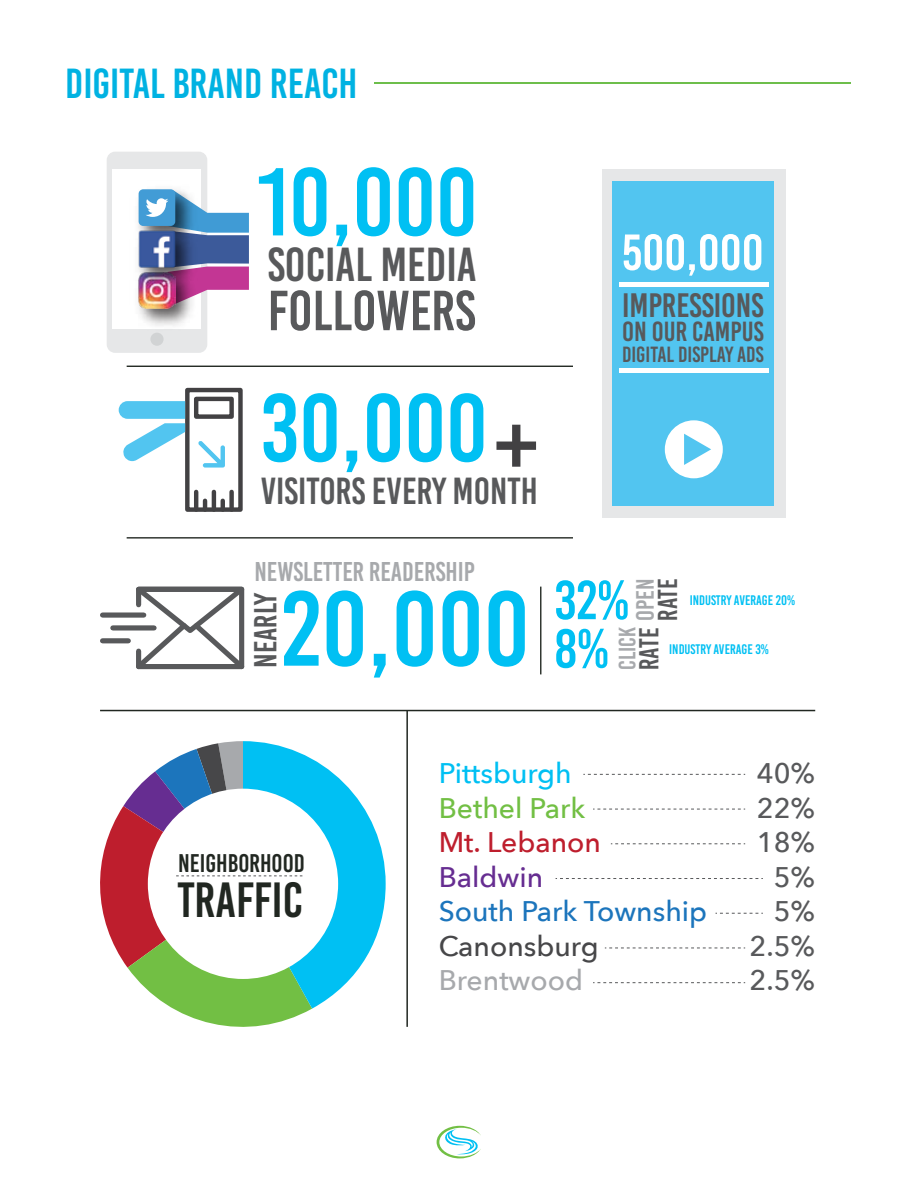
<style>
.page{position:relative;width:918px;height:1188px;background:#fff}
.page>*{position:absolute;margin:0;border:0;box-sizing:border-box;transform-origin:0 0}
.t1{font:106.05px "Bebas Kai";color:#00c0f3}
.t2{font:101.55px "Bebas Kai";color:#424143}
.t3{font:96.15px "Bebas Kai";color:#00c0f3}
.t4{font:56.4px "Bebas Kai";color:#58595b}
.t5{font:54.9px "Bebas Kai";color:#00c0f3}
.t6{font:50.7px "Bebas Kai";color:#fff}
.t7{font:49.35px "Bebas Kai";color:#212721}
.t8{font:47.7px "Bebas Kai";color:#58595b}
.t9{font:42px "Bebas Kai";color:#00b2e2}
.t10{font:37.65px "Bebas Kai";color:#58595b}
.t11{font:33.9px "Bebas Kai";color:#58595b}
.t12{font:31.8px "Bebas Kai";color:#58595b}
.t13{font:500 28.35px/34.5px "Avenir Next";color:#58595b;text-align:right}
.t14{font:500 28.35px "Avenir Next";color:#1c75bc}
.t15{font:500 28.35px "Avenir Next";color:#00c0f3}
.t16{font:500 28.35px "Avenir Next";color:#72bf44}
.t17{font:500 28.35px "Avenir Next";color:#be1e2d}
.t18{font:500 28.35px "Avenir Next";color:#474749}
.t19{font:500 28.35px "Avenir Next";color:#a7a9ac}
.t20{font:500 28.35px "Avenir Next";color:#662d91}
.t21{font:27.6px "Bebas Kai";color:#58595b}
.t22{font:27.45px "Bebas Kai";color:#58595b}
.t23{font:27.15px "Bebas Kai";color:#a7a9ac}
.t24{font:25.5px "Bebas Kai";color:#212721}
.t25{font:25.05px "Bebas Kai";color:#a7a9ac}
.t26{font:23.7px "Bebas Kai";color:#a7a9ac}
.t27{font:21.9px "Bebas Kai";color:#58595b}
.t28{font:13.8px "Bebas Kai";color:#00c0f3}
</style>
<div class="page">
<svg style="left:437px;top:1126px;width:44px;height:32px"></svg>
<hr style="left:374px;top:82px;width:477px;height:2px;background:#6dbe4b">
<svg style="left:583px;top:774px;width:162px;height:1px"></svg>
<svg style="left:593px;top:809px;width:152px;height:1px"></svg>
<svg style="left:611px;top:843px;width:134px;height:1px"></svg>
<svg style="left:556px;top:878px;width:207px;height:1px"></svg>
<svg style="left:716px;top:913px;width:47px;height:1px"></svg>
<svg style="left:605px;top:948px;width:140px;height:1px"></svg>
<svg style="left:593px;top:982px;width:152px;height:1px"></svg>
<svg style="left:100px;top:741px;width:286px;height:286px"></svg>
<hr style="left:100px;top:710px;width:715px;height:1px;background:#212721">
<hr style="left:127px;top:537px;width:446px;height:2px;background:#212721">
<hr style="left:127px;top:366px;width:446px;height:1px;background:#212721">
<hr style="left:406px;top:711px;width:2px;height:316px;background:#212721">
<hr style="left:540px;top:587px;width:1px;height:87px;background:#212721">
<div style="left:602px;top:169px;width:183px;height:348px;background:#e6e7e8"></div>
<div style="left:612px;top:181px;width:162px;height:324px;background:#52c5f0"></div>
<hr style="left:619px;top:283px;width:149px;height:4px;background:#fff">
<hr style="left:619px;top:369px;width:149px;height:4px;background:#fff">
<svg style="left:665px;top:420px;width:58px;height:58px"></svg>
<div style="left:185px;top:388px;width:58px;height:124px;border:4px solid #424143"></div>
<div style="left:194px;top:397px;width:40px;height:22px;border:4px solid #424143"></div>
<svg style="left:198px;top:441px;width:27px;height:27px"></svg>
<hr style="left:212px;top:492px;width:4px;height:18px;background:#424143">
<div style="left:229px;top:492px;width:5px;height:18px;background:#424143"></div>
<hr style="left:194px;top:492px;width:4px;height:18px;background:#424143">
<svg style="left:221px;top:501px;width:4px;height:9px"></svg>
<svg style="left:203px;top:501px;width:4px;height:9px"></svg>
<svg style="left:119px;top:401px;width:66px;height:60px"></svg>
<div style="left:107px;top:152px;width:100px;height:201px;background:#e6e7e8;border-radius:8px"></div>
<div style="left:112px;top:169px;width:89px;height:159px;background:#fff"></div>
<div style="left:150px;top:333px;width:14px;height:13px;background:#d1d3d4;border-radius:50%"></div>
<img style="left:138px;top:189px;width:36px;height:24px">
<div style="left:139px;top:189px;width:36px;height:37px;background:#429cd6;border-radius:5px"></div>
<svg style="left:146px;top:190px;width:103px;height:103px"></svg>
<img style="left:129px;top:293px;width:71px;height:36px">
<img style="left:138px;top:293px;width:38px;height:15px">
<img style="left:138px;top:285px;width:63px;height:8px">
<img style="left:138px;top:213px;width:70px;height:72px">
<svg style="left:124px;top:586px;width:121px;height:84px"></svg>
<div style="left:103px;top:612px;width:41px;height:6px;background:#58595b"></div>
<div style="left:113px;top:625px;width:41px;height:6px;background:#58595b"></div>
<div style="left:103px;top:638px;width:25px;height:5px;background:#58595b"></div>
<h3 class="t9" style="left:65px;top:61px;width:294px">DIGITAL BRAND REACH</h3>
<h3 class="t3" style="left:257px;top:151px;width:222px">10,000</h3>
<h3 class="t8" style="left:268px;top:239px;width:210px">SOCIAL MEDIA</h3>
<h3 class="t4" style="left:268px;top:280px;width:209px">FOLLOWERS</h3>
<h3 class="t3" style="left:261px;top:376px;width:228px">30,000</h3>
<h3 class="t10" style="left:261px;top:470px;width:278px">VISITORS EVERY MONTH</h3>
<h2 class="t2" style="left:494px;top:392px;width:45px">+</h2>
<h3 class="t6" style="left:622px;top:225px;width:143px">500,000</h3>
<h3 class="t11" style="left:622px;top:287px;width:143px">IMPRESSIONS</h3>
<h3 class="t21" style="left:622px;top:317px;width:143px">ON OUR CAMPUS</h3>
<h3 class="t27" style="left:622px;top:343px;width:143px">DIGITAL DISPLAY ADS</h3>
<h3 class="t23" style="left:254px;top:557px;width:222px">NEWSLETTER READERSHIP</h3>
<h3 class="t12" style="left:248px;top:668px;width:77px;rotate:-90deg">NEARLY</h3>
<h3 class="t25" style="left:632px;top:621px;width:44px;rotate:-90deg">OPEN</h3>
<h3 class="t22" style="left:653px;top:621px;width:44px;rotate:-90deg">RATE</h3>
<h1 class="t1" style="left:281px;top:572px;width:349px">20,000 <sup>32%</sup></h1>
<p class="t28" style="left:690px;top:593px;width:107px">INDUSTRY AVERAGE 20%</p>
<p class="t28" style="left:669px;top:642px;width:101px">INDUSTRY AVERAGE 3%</p>
<h3 class="t26" style="left:615px;top:670px;width:44px;rotate:-90deg">CLICK</h3>
<h3 class="t22" style="left:634px;top:670px;width:44px;rotate:-90deg">RATE</h3>
<h3 class="t5" style="left:555px;top:619px;width:56px">8%</h3>
<h3 class="t24" style="left:178px;top:849px;width:128px">NEIGHBORHOOD</h3>
<h3 class="t7" style="left:178px;top:873px;width:127px">TRAFFIC</h3>
<h3 class="t15" style="left:439px;top:749px;width:134px">Pittsburgh</h3>
<h3 class="t16" style="left:439px;top:784px;width:148px">Bethel Park</h3>
<h3 class="t17" style="left:439px;top:818px;width:164px">Mt. Lebanon</h3>
<h3 class="t20" style="left:439px;top:853px;width:106px">Baldwin</h3>
<h3 class="t14" style="left:439px;top:887px;width:270px">South Park Township</h3>
<h3 class="t18" style="left:439px;top:922px;width:161px">Canonsburg</h3>
<h3 class="t19" style="left:439px;top:956px;width:146px">Brentwood</h3>
<h3 class="t13" style="left:750px;top:755px;width:67px">40%<br>22%<br>18%<br>5%<br>5%<br>2.5%<br>2.5%</h3>
</div>
